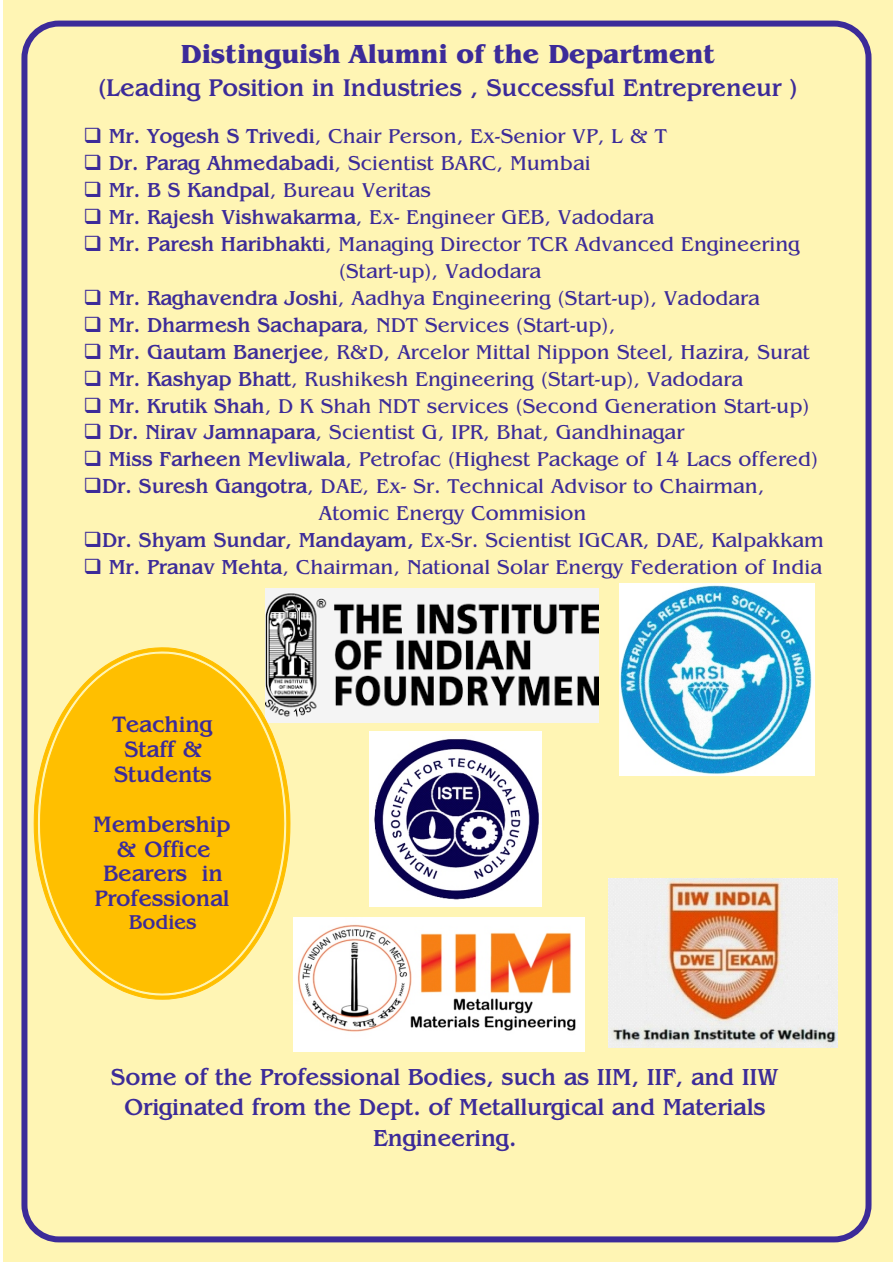
<style>
.page{position:relative;width:893px;height:1263px;background:#fff}
.page>*{position:absolute;margin:0;border:0;box-sizing:border-box;transform-origin:0 0}
.t1{font:700 27px "Benguiat IT Cby BT";color:#3c2b99}
.t2{font:700 25.05px "Benguiat";color:#3c2b99}
.t3{font:700 24px/30.8px "Benguiat";color:#3c2b99;text-align:center}
.t4{font:700 23.1px/24.9px "Benguiat";color:#3c2b99;text-align:center}
.t5{font:italic 21px/27px "Benguiat";color:#3c2b99;text-align:center}
.t6{font:700 20.7px "Benguiat";color:#3c2b99}
.s1{font-weight:700;font-style:normal}
</style>
<div class="page">
<div style="left:3px;top:0;width:890px;height:1262px;background:#fff5b4"></div>
<img style="left:266px;top:588px;width:333px;height:135px">
<img style="left:294px;top:918px;width:291px;height:134px">
<img style="left:620px;top:583px;width:195px;height:193px">
<img style="left:369px;top:731px;width:172px;height:176px">
<img style="left:609px;top:878px;width:229px;height:169px">
<svg style="left:34px;top:647px;width:256px;height:352px;fill:#ffbf00"></svg>
<div style="left:21px;top:21px;width:850px;height:1221px;border:6px solid #3c2b99;border-radius:34px"></div>
<p class="t1" style="left:181px;top:43px;width:536px">Distinguish Alumni of the Department</p>
<p class="t2" style="left:98px;top:78px;width:701px">(Leading Position in Industries , Successful Entrepreneur )</p>
<p class="t5" style="left:83px;top:125px;width:585px">❑ <span class="s1">Mr. Yogesh S Trivedi</span>, Chair Person, Ex-Senior VP, L &amp; T</p>
<p class="t5" style="left:83px;top:151px;width:509px">❑ <span class="s1">Dr. Parag Ahmedabadi</span>, Scientist BARC, Mumbai</p>
<p class="t5" style="left:83px;top:178px;width:349px">❑ <span class="s1">Mr. B S Kandpal</span>, Bureau Veritas</p>
<p class="t5" style="left:83px;top:205px;width:572px">❑ <span class="s1">Mr. Rajesh Vishwakarma</span>, Ex- Engineer GEB, Vadodara</p>
<p class="t5" style="left:83px;top:232px;width:718px">❑ <span class="s1">Mr. Paresh Haribhakti</span>, Managing Director TCR Advanced Engineering (Start-up), Vadodara</p>
<p class="t5" style="left:83px;top:286px;width:678px">❑ <span class="s1">Mr. Raghavendra Joshi</span>, Aadhya Engineering (Start-up), Vadodara</p>
<p class="t5" style="left:83px;top:313px;width:534px">❑ <span class="s1">Mr. Dharmesh Sachapara</span>, NDT Services (Start-up),</p>
<p class="t5" style="left:83px;top:340px;width:728px">❑ <span class="s1">Mr. Gautam Banerjee</span>, R&amp;D, Arcelor Mittal Nippon Steel, Hazira, Surat</p>
<p class="t5" style="left:83px;top:367px;width:661px">❑ <span class="s1">Mr. Kashyap Bhatt</span>, Rushikesh Engineering (Start-up), Vadodara</p>
<p class="t5" style="left:83px;top:394px;width:728px">❑ <span class="s1">Mr. Krutik Shah</span>, D K Shah NDT services (Second Generation Start-up)</p>
<p class="t5" style="left:83px;top:421px;width:602px">❑ <span class="s1">Dr. Nirav Jamnapara</span>, Scientist G, IPR, Bhat, Gandhinagar</p>
<p class="t5" style="left:83px;top:448px;width:736px">❑ <span class="s1">Miss Farheen Mevliwala</span>, Petrofac (Highest Package of 14 Lacs offered)</p>
<p class="t5" style="left:319px;top:475px;width:447px;text-align:left;text-indent:-235px">❑<span class="s1">Dr. Suresh Gangotra</span>, DAE, Ex- Sr. Technical Advisor to Chairman,<br>Atomic Energy Commision</p>
<p class="t5" style="left:83px;top:528px;width:742px">❑<span class="s1">Dr. Shyam Sundar, Mandayam,</span> Ex-Sr. Scientist IGCAR, DAE, Kalpakkam</p>
<p class="t5" style="left:83px;top:555px;width:740px">❑ <span class="s1">Mr. Pranav Mehta</span>, Chairman, National Solar Energy Federation of India</p>
<p class="t4" style="left:112px;top:714px;width:101px">Teaching<br>Staff &amp;<br>Students</p>
<p class="t4" style="left:93px;top:813px;width:139px">Membership &amp; Office<br>Bearers in<br>Professional</p>
<p class="t6" style="left:129px;top:914px;width:69px">Bodies</p>
<p class="t3" style="left:111px;top:1063px;width:670px">Some of the Professional Bodies, such as IIM, IIF, and IIW<br>Originated from the Dept. of Metallurgical and Materials<br>Engineering.</p>
</div>
